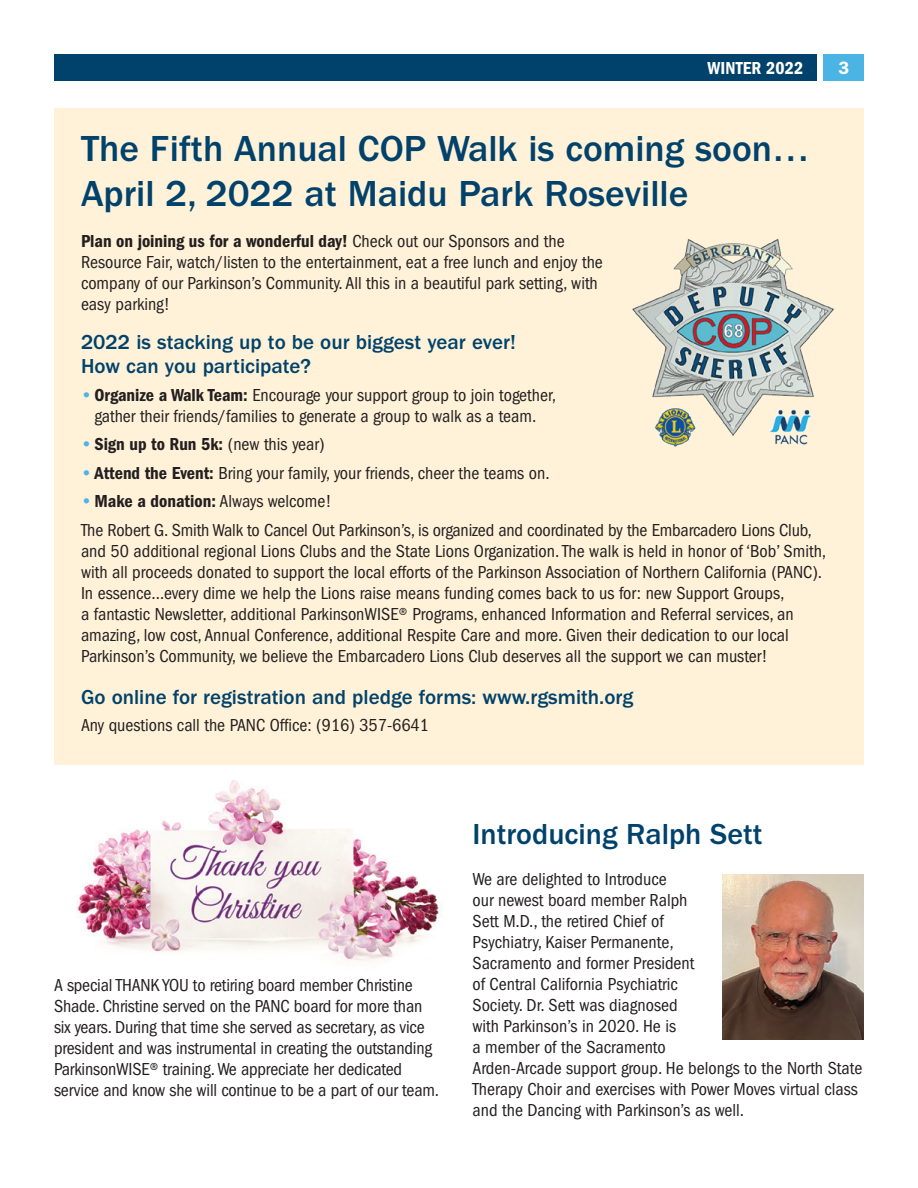
<style>
.page{position:relative;width:918px;height:1188px;background:#fff}
.page>*{position:absolute;margin:0;border:0;box-sizing:border-box;transform-origin:0 0}
.t1{font:500 37.5px/45px "ITC Franklin Gothic Std";color:#00426b}
.t2{font:500 30px "ITC Franklin Gothic Std";color:#00426b}
.t3{font:500 21px/24px "ITC Franklin Gothic Std";color:#00426b}
.t4{font:condensed 18px/21px "ITC Franklin Gothic Std";color:#231f20}
.t5{font:18px "ITC Franklin Gothic Std Dm Cd";color:#231f20}
.t6{font:18px "ITC Franklin Gothic Std Dm Cd";letter-spacing:.005em;color:#fff}
.t7{font:600 18px "ITC Franklin Gothic Std";color:#fff}
.s1{font-family:"ITC Franklin Gothic Std";font-stretch:condensed}
.s2{font-weight:600;font-stretch:normal;color:#4cb4e5}
.s3{font-family:"ITC Franklin Gothic Std Dm Cd";font-stretch:normal}
.s4{font-family:"ITC Franklin Gothic Std";font-weight:600;color:#4cb4e5}
</style>
<div class="page">
<div style="left:824px;top:54px;width:40px;height:27px;background:#4cb4e5"></div>
<div style="left:54px;top:54px;width:763px;height:27px;background:#00426b"></div>
<div style="left:54px;top:108px;width:810px;height:657px;background:#fff2d8"></div>
<img style="left:722px;top:874px;width:142px;height:166px">
<img style="left:77px;top:780px;width:363px;height:181px">
<img style="left:632px;top:238px;width:202px;height:209px">
<p class="t6" style="left:708px;top:57px;width:97px">WINTER 2022</p>
<p class="t7" style="left:838px;top:57px;width:12px">3</p>
<h1 class="t1" style="left:81px;top:126px;width:730px">The Fifth Annual COP Walk is coming soon…<br>April 2, 2022 at Maidu Park Roseville</h1>
<p class="t5" style="left:81px;top:231px;width:485px">Plan on joining us for a wonderful day! <span class="s1">Check out our Sponsors and the</span></p>
<p class="t4" style="left:81px;top:252px;width:523px">Resource Fair, watch/listen to the entertainment, eat a free lunch and enjoy the company of our Parkinson’s Community. All this in a beautiful park setting, with easy parking!</p>
<p class="t3" style="left:81px;top:330px;width:436px">2022 is stacking up to be our biggest year ever!<br>How can you participate?</p>
<p class="t4" style="left:81px;top:384px;width:477px;text-align:center"><span class="s2">•</span><span class="s3">Organize a Walk Team:</span> Encourage your support group to join together, gather their friends/families to generate a group to walk as a team.</p>
<p class="t5" style="left:81px;top:434px;width:245px"><span class="s4">•</span>Sign up to Run 5k: <span class="s1">(new this year)</span></p>
<p class="t4" style="left:81px;top:462px;width:470px"><span class="s2">•</span><span class="s3">Attend the Event:</span> Bring your family, your friends, cheer the teams on.</p>
<p class="t5" style="left:81px;top:491px;width:252px"><span class="s4">•</span> Make a donation: <span class="s1">Always welcome!</span></p>
<p class="t4" style="left:81px;top:519px;width:747px">The Robert G. Smith Walk to Cancel Out Parkinson’s, is organized and coordinated by the Embarcadero Lions Club, and 50 additional regional Lions Clubs and the State Lions Organization. The walk is held in honor of ‘Bob’ Smith, with all proceeds donated to support the local efforts of the Parkinson Association of Northern California (PANC).<br>In essence…every dime we help the Lions raise means funding comes back to us for: new Support Groups,<br>a fantastic Newsletter, additional ParkinsonWISE® Programs, enhanced Information and Referral services, an amazing, low cost, Annual Conference, additional Respite Care and more. Given their dedication to our local Parkinson’s Community, we believe the Embarcadero Lions Club deserves all the support we can muster!</p>
<p class="t3" style="left:81px;top:685px;width:554px">Go online for registration and pledge forms: www.rgsmith.org</p>
<p class="t4" style="left:81px;top:715px;width:350px">Any questions call the PANC Office: (916) 357-6641</p>
<p class="t4" style="left:54px;top:975px;width:387px">A special THANK YOU to retiring board member Christine Shade. Christine served on the PANC board for more than six years. During that time she served as secretary, as vice president and was instrumental in creating the outstanding ParkinsonWISE® training. We appreciate her dedicated service and know she will continue to be a part of our team.</p>
<h2 class="t2" style="left:472px;top:817px;width:291px">Introducing Ralph Sett</h2>
<p class="t4" style="left:472px;top:869px;width:391px">We are delighted to Introduce<br>our newest board member Ralph<br>Sett M.D., the retired Chief of<br>Psychiatry, Kaiser Permanente,<br>Sacramento and former President<br>of Central California Psychiatric<br>Society. Dr. Sett was diagnosed<br>with Parkinson’s in 2020. He is<br>a member of the Sacramento<br>Arden-Arcade support group. He belongs to the North State Therapy Choir and exercises with Power Moves virtual class and the Dancing with Parkinson’s as well.</p>
</div>
